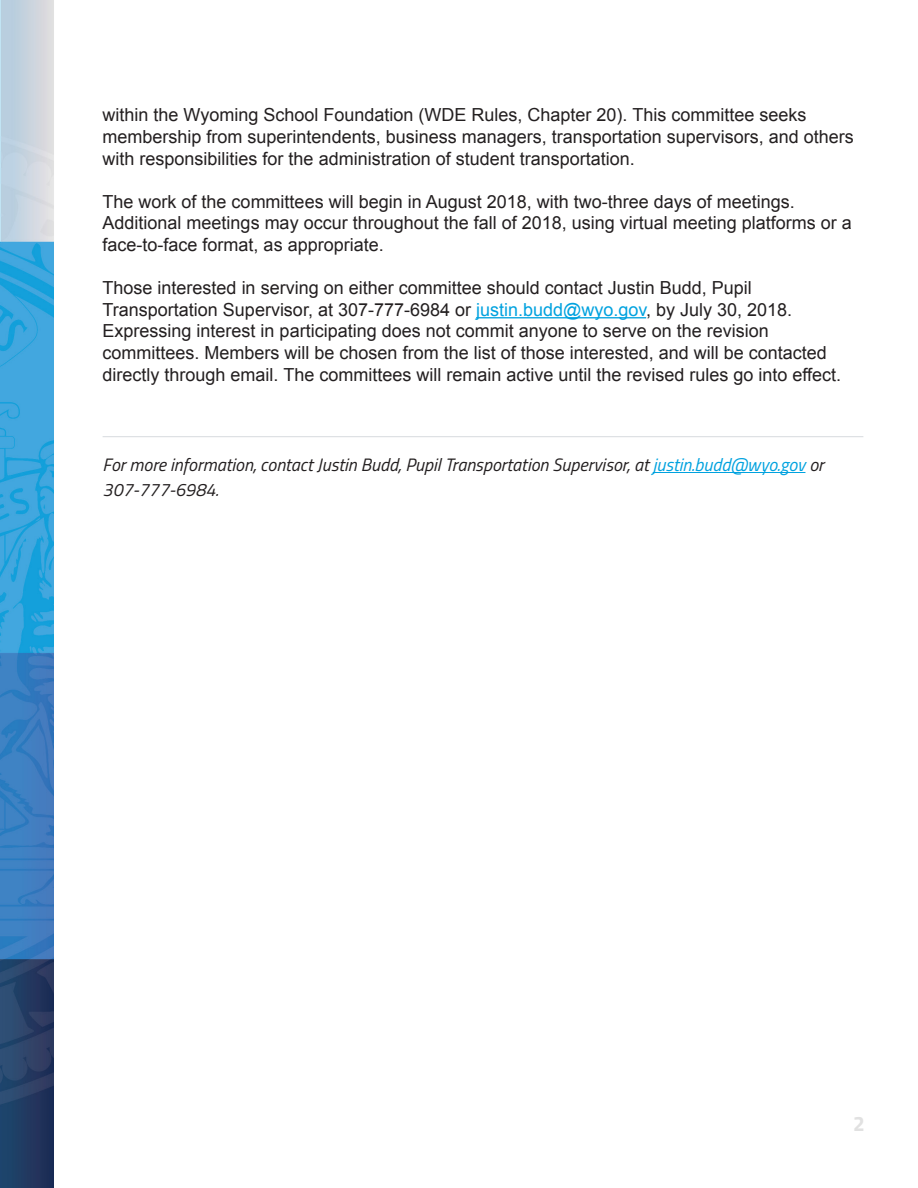
<style>
.page{position:relative;width:918px;height:1188px;background:#fff}
.page>*{position:absolute;margin:0;border:0;box-sizing:border-box;transform-origin:0 0}
.t1{font:700 21px "Titillium Web";color:#e1e1e1}
.t2{font:18px/21.6px "Arial";color:#231f20}
.footer_byline{font:italic 18px/25.5px "Titillium Web";color:#231f20}
.s1{color:#00a2df}
</style>
<div class="page">
<img style="left:0;top:0;width:864px;height:1188px">
<div style="left:103px;top:108px;width:760px;height:984px;background:#fff"></div>
<hr style="left:476px;top:317px;width:170px;height:1px;background:#00a2df">
<hr style="left:103px;top:436px;width:760px;height:1px;background:#dbdfe2">
<hr style="left:653px;top:472px;width:152px;height:1px;background:#00a2df">
<p class="t2" style="left:103px;top:105px;width:753px">within the Wyoming School Foundation (WDE Rules, Chapter 20). This committee seeks membership from superintendents, business managers, transportation supervisors, and others with responsibilities for the administration of student transportation.</p>
<p class="t2" style="left:103px;top:191px;width:751px">The work of the committees will begin in August 2018, with two-three days of meetings.<br>Additional meetings may occur throughout the fall of 2018, using virtual meeting platforms or a face-to-face format, as appropriate.</p>
<p class="t2" style="left:103px;top:277px;width:740px">Those interested in serving on either committee should contact Justin Budd, Pupil Transportation Supervisor, at 307-777-6984 or <span class="s1">justin.budd@wyo.gov</span>, by July 30, 2018.<br>Expressing interest in participating does not commit anyone to serve on the revision committees. Members will be chosen from the list of those interested, and will be contacted directly through email. The committees will remain active until the revised rules go into effect.</p>
<p class="footer_byline" style="left:103px;top:451px;width:723px">For more information, contact Justin Budd, Pupil Transportation Supervisor, at <span class="s1">justin.budd@wyo.gov</span> or<br>307-777-6984.</p>
<p class="t1" style="left:853px;top:1107px;width:13px">2</p>
</div>
